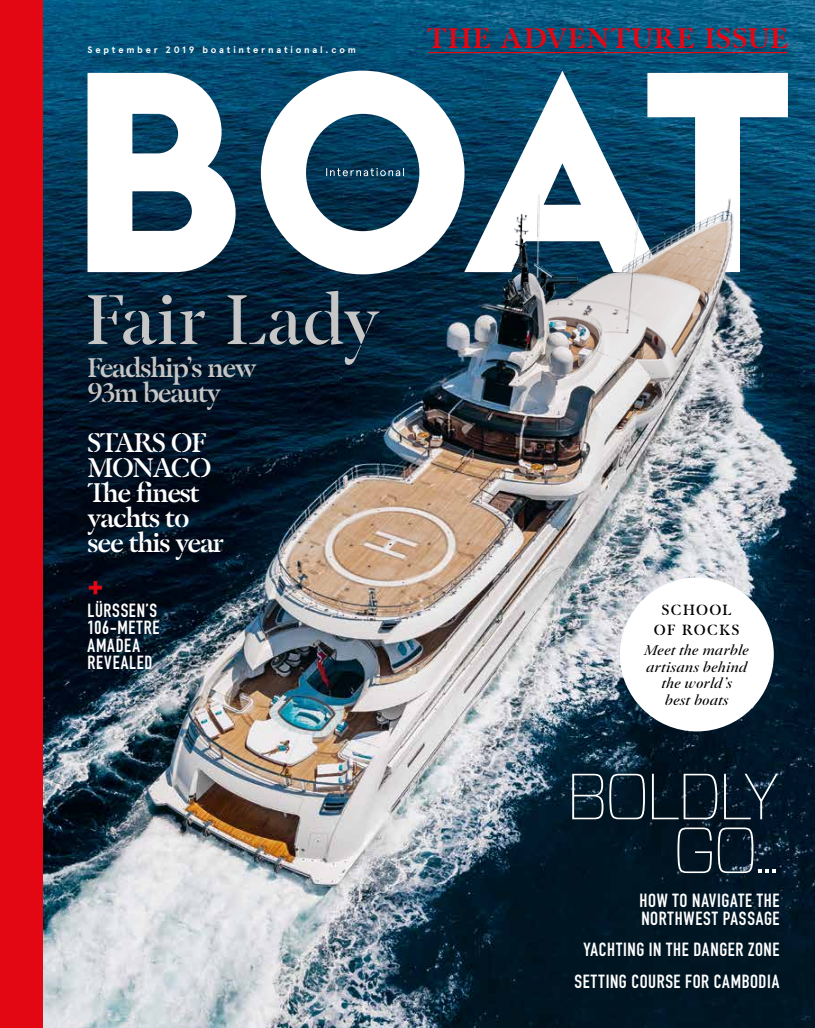
<style>
.page{position:relative;width:815px;height:1028px;background:#fff}
.page>*{position:absolute;margin:0;border:0;box-sizing:border-box;transform-origin:0 0}
.t1{font:100 65px/53.8px "Forza";letter-spacing:-.095em;color:#fff;text-align:right}
.t2{font:65px "Klod AM";color:#c6c6c6}
.t3{font:700 31.25px "Forza";color:#e30613}
.t4{font:700 26.25px "Klod";letter-spacing:.05em;color:#e30613}
.t5{font:500 25px/25.1px "Klod AM";letter-spacing:-.05em;color:#fff}
.t6{font:500 25px/25px "Klod AM";letter-spacing:-.05em;color:#c6c6c6}
.t7{font:700 18.75px/17.5px "DIN Condensed";letter-spacing:.04em;color:#fff}
.t8{font:500 13.75px/19.6px "Klod AM";letter-spacing:.085em;color:#000;text-align:center}
.t9{font:italic 13.12px/16.5px "Klod";letter-spacing:.005em;color:#000;text-align:center}
.t10{font:700 9.38px "Apercu";letter-spacing:.3em;color:#fff}
</style>
<div class="page">
<img style="left:43px;top:0;width:772px;height:1028px">
<div style="left:620px;top:577px;width:154px;height:154px;background:#fff;border-radius:50%"></div>
<hr style="left:429px;top:52px;width:359px;height:1px;background:#e30613">
<svg style="left:88px;top:71px;width:700px;height:203px"></svg>
<img style="left:470px;top:169px;width:281px;height:225px">
<div style="left:0;top:0;width:43px;height:1028px;background:#e30613"></div>
<p class="t10" style="left:88px;top:44px;width:270px">September 2019 boatinternational.com</p>
<h3 class="t4" style="left:427px;top:20px;width:362px">THE ADVENTURE ISSUE</h3>
<h1 class="t2" style="left:85px;top:274px;width:297px">Fair Lady</h1>
<h3 class="t6" style="left:88px;top:355px;width:171px">Feadship’s new<br>93m beauty</h3>
<h3 class="t5" style="left:88px;top:430px;width:138px">STARS OF<br>MONACO<br>The finest yachts to see this year</h3>
<h2 class="t3" style="left:88px;top:567px;width:18px">+</h2>
<p class="t7" style="left:88px;top:604px;width:73px">LÜRSSEN’S<br>106-METRE<br>AMADEA<br>REVEALED</p>
<p class="t8" style="left:654px;top:600px;width:87px">SCHOOL<br>OF ROCKS</p>
<p class="t9" style="left:645px;top:641px;width:106px">Meet the marble artisans behind the world’s<br>best boats</p>
<h1 class="t1" style="left:565px;top:767px;width:216px">BOLDLY<br>GO...</h1>
<p class="t7" style="left:640px;top:894px;width:141px">HOW TO NAVIGATE THE<br>NORTHWEST PASSAGE</p>
<p class="t7" style="left:575px;top:936px;width:206px;line-height:31.6px;text-align:center">YACHTING IN THE DANGER ZONE<br>SETTING COURSE FOR CAMBODIA</p>
</div>
